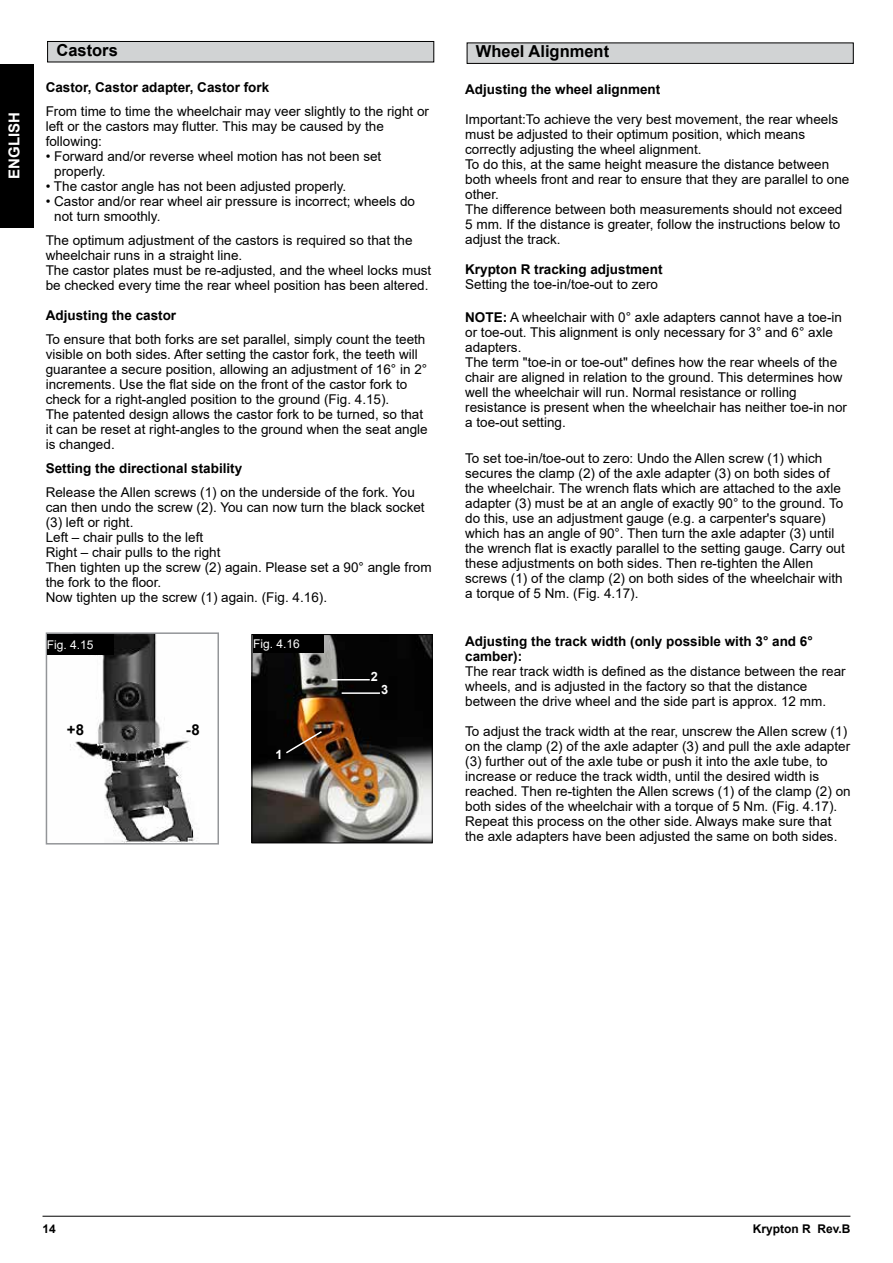
<style>
.page{position:relative;width:893px;height:1263px;background:#fff}
.page>*{position:absolute;margin:0;border:0;box-sizing:border-box;transform-origin:0 0}
.t1{font:700 16.5px "Arial";color:#000}
.t2{font:700 15px "Arial";color:#fff}
.t3{font:700 15px "Arial";color:#000}
.t4{font:13.5px/15px "Arial";color:#000}
.t5{font:700 13.5px/15px "Arial";color:#000}
.t6{font:700 12.75px "Arial";color:#fff}
.t7{font:12px "Arial";color:#fff}
.t8{font:700 12px "Arial";color:#000}
.s1{font-weight:700}
</style>
<div class="page">
<div style="left:0;top:64px;width:34px;height:163px;background:#000"></div>
<hr style="left:43px;top:1216px;width:807px;height:1px;background:#000">
<div style="left:48px;top:41px;width:386px;height:21px;background:#d1d3d4"></div>
<div style="left:47px;top:41px;width:387px;height:21px;border:1px solid #000"></div>
<img style="left:70px;top:635px;width:128px;height:206px">
<div style="left:46px;top:632px;width:173px;height:212px;border:2px solid #939598"></div>
<div style="left:47px;top:634px;width:67px;height:21px;background:#000"></div>
<img style="left:254px;top:636px;width:177px;height:205px">
<div style="left:252px;top:634px;width:181px;height:209px;border:1px solid #000"></div>
<div style="left:253px;top:634px;width:71px;height:19px;background:#000"></div>
<hr style="left:331px;top:679px;width:39px;height:1px;background:#fff">
<hr style="left:342px;top:692px;width:38px;height:2px;background:#fff">
<svg style="left:284px;top:730px;width:40px;height:25px"></svg>
<div style="left:467px;top:43px;width:386px;height:20px;background:#d1d3d4"></div>
<div style="left:467px;top:43px;width:387px;height:21px;border:1px solid #000"></div>
<p class="t2" style="left:4px;top:179px;width:68px;rotate:-90deg">ENGLISH</p>
<p class="t1" style="left:56px;top:38px;width:63px">Castors</p>
<p class="t5" style="left:46px;top:80px;width:225px">Castor, Castor adapter, Castor fork</p>
<p class="t4" style="left:46px;top:104px;width:385px">From time to time the wheelchair may veer slightly to the right or left or the castors may flutter. This may be caused by the following:</p>
<p class="t4" style="left:54px;top:149px;width:329px;text-indent:-8px">• Forward and/or reverse wheel motion has not been set properly.</p>
<p class="t4" style="left:46px;top:179px;width:302px">• The castor angle has not been adjusted properly.</p>
<p class="t4" style="left:54px;top:194px;width:362px;text-indent:-8px">• Castor and/or rear wheel air pressure is incorrect; wheels do not turn smoothly.</p>
<p class="t4" style="left:46px;top:233px;width:387px">The optimum adjustment of the castors is required so that the wheelchair runs in a straight line.<br>The castor plates must be re-adjusted, and the wheel locks must be checked every time the rear wheel position has been altered.</p>
<p class="t5" style="left:46px;top:308px;width:132px">Adjusting the castor</p>
<p class="t4" style="left:46px;top:332px;width:383px">To ensure that both forks are set parallel, simply count the teeth visible on both sides. After setting the castor fork, the teeth will guarantee a secure position, allowing an adjustment of 16° in 2° increments. Use the flat side on the front of the castor fork to check for a right-angled position to the ground (Fig. 4.15).<br>The patented design allows the castor fork to be turned, so that it can be reset at right-angles to the ground when the seat angle is changed.</p>
<p class="t5" style="left:46px;top:461px;width:198px">Setting the directional stability</p>
<p class="t4" style="left:46px;top:485px;width:387px">Release the Allen screws (1) on the underside of the fork. You can then undo the screw (2). You can now turn the black socket (3) left or right.<br>Left – chair pulls to the left<br>Right – chair pulls to the right<br>Then tighten up the screw (2) again. Please set a 90° angle from the fork to the floor.<br>Now tighten up the screw (1) again. (Fig. 4.16).</p>
<p class="t7" style="left:47px;top:636px;width:48px">Fig. 4.15</p>
<p class="t7" style="left:253px;top:635px;width:48px">Fig. 4.16</p>
<p class="t6" style="left:371px;top:667px;width:9px">2</p>
<p class="t3" style="left:67px;top:719px;width:19px">+8</p>
<p class="t3" style="left:186px;top:719px;width:16px">-8</p>
<p class="t6" style="left:275px;top:746px;width:9px">1</p>
<p class="t6" style="left:381px;top:681px;width:9px">3</p>
<p class="t1" style="left:476px;top:40px;width:135px">Wheel Alignment</p>
<p class="t5" style="left:465px;top:82px;width:197px">Adjusting the wheel alignment</p>
<p class="t4" style="left:465px;top:111px;width:386px">Important:To achieve the very best movement, the rear wheels must be adjusted to their optimum position, which means correctly adjusting the wheel alignment.<br>To do this, at the same height measure the distance between both wheels front and rear to ensure that they are parallel to one other.<br>The difference between both measurements should not exceed 5 mm. If the distance is greater, follow the instructions below to adjust the track.</p>
<p class="t5" style="left:465px;top:262px;width:199px">Krypton R tracking adjustment</p>
<p class="t4" style="left:465px;top:276px;width:194px">Setting the toe-in/toe-out to zero</p>
<p class="t4" style="left:465px;top:309px;width:383px"><span class="s1">NOTE:</span> A wheelchair with 0° axle adapters cannot have a toe-in or toe-out. This alignment is only necessary for 3° and 6° axle adapters.<br>The term "toe-in or toe-out" defines how the rear wheels of the chair are aligned in relation to the ground. This determines how well the wheelchair will run. Normal resistance or rolling resistance is present when the wheelchair has neither toe-in nor a toe-out setting.</p>
<p class="t4" style="left:465px;top:451px;width:381px">To set toe-in/toe-out to zero: Undo the Allen screw (1) which secures the clamp (2) of the axle adapter (3) on both sides of the wheelchair. The wrench flats which are attached to the axle adapter (3) must be at an angle of exactly 90° to the ground. To do this, use an adjustment gauge (e.g. a carpenter's square) which has an angle of 90°. Then turn the axle adapter (3) until the wrench flat is exactly parallel to the setting gauge. Carry out these adjustments on both sides. Then re-tighten the Allen screws (1) of the clamp (2) on both sides of the wheelchair with a torque of 5 Nm. (Fig. 4.17).</p>
<p class="t5" style="left:465px;top:634px;width:349px">Adjusting the track width (only possible with 3° and 6° camber):</p>
<p class="t4" style="left:465px;top:664px;width:382px">The rear track width is defined as the distance between the rear wheels, and is adjusted in the factory so that the distance between the drive wheel and the side part is approx. 12 mm.</p>
<p class="t4" style="left:465px;top:724px;width:387px">To adjust the track width at the rear, unscrew the Allen screw (1) on the clamp (2) of the axle adapter (3) and pull the axle adapter (3) further out of the axle tube or push it into the axle tube, to increase or reduce the track width, until the desired width is reached. Then re-tighten the Allen screws (1) of the clamp (2) on both sides of the wheelchair with a torque of 5 Nm. (Fig. 4.17).<br>Repeat this process on the other side. Always make sure that the axle adapters have been adjusted the same on both sides.</p>
<p class="t8" style="left:43px;top:1221px;width:15px">14</p>
<p class="t8" style="left:753px;top:1221px;width:99px">Krypton R Rev.B</p>
</div>
